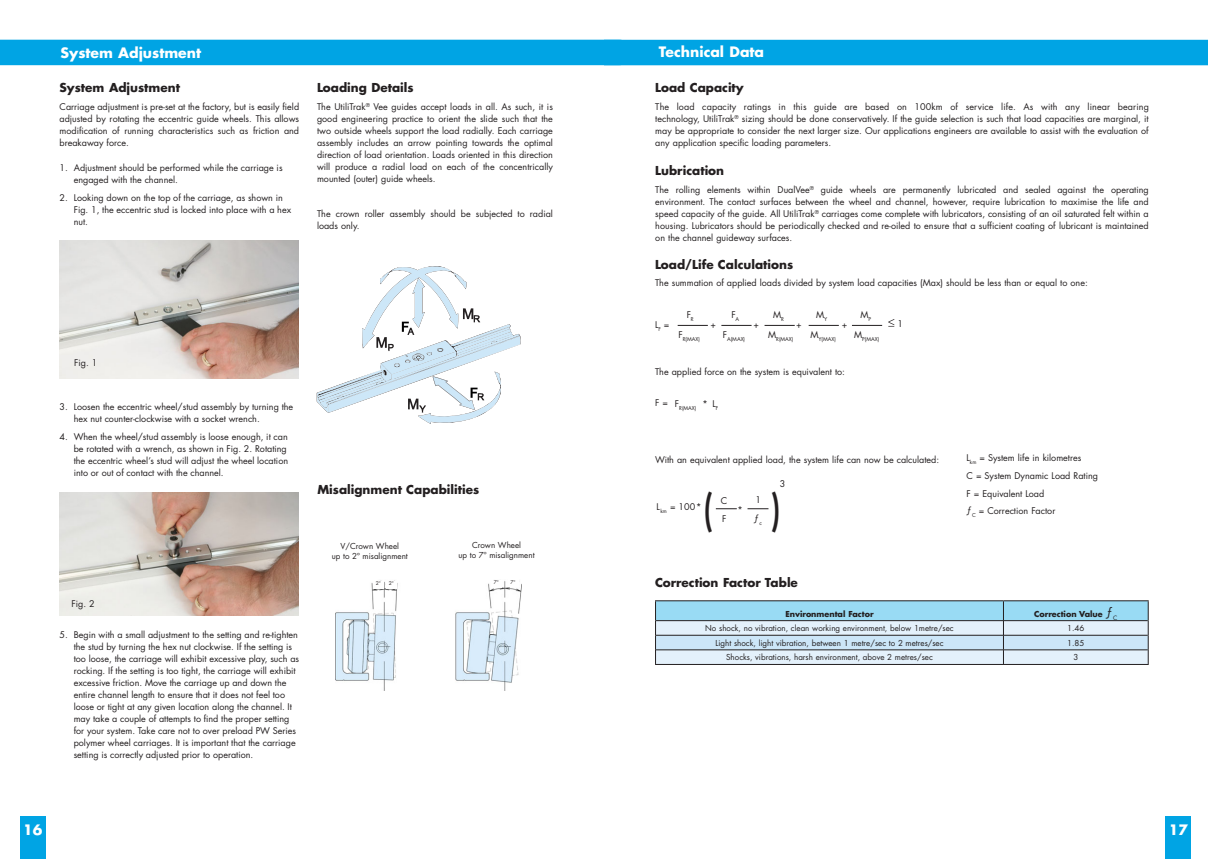
<style>
.page{position:relative;width:1208px;height:859px;background:#fff}
.page>*{position:absolute;margin:0;border:0;box-sizing:border-box;transform-origin:0 0}
.t1{font:40px "Futura Std";color:#231f20}
.t2{font:700 14px "Futura LT Pro";color:#fff}
.t3{font:700 12px "Futura LT Pro";color:#231f20}
.t4{font:9px/12px "Futura Std";color:#231f20}
.t5{font:8px/10.7px "Futura Std";color:#231f20;text-align:center}
.t6{font:700 8px "Futura LT Pro";color:#231f20}
.t7{font:5.2px "Futura Std";color:#231f20}
.t8{font:5px "Futura Std";color:#231f20}
.s1{font-family:"Futura Std";font-weight:400;font-size:12px}
</style>
<div class="page">
<div style="left:1165px;top:816px;width:26px;height:43px;background:#00a4e4"></div>
<div style="left:20px;top:816px;width:25px;height:43px;background:#00a4e4"></div>
<img style="left:60px;top:240px;width:238px;height:138px">
<img style="left:60px;top:493px;width:238px;height:123px">
<div style="left:0;top:40px;width:1208px;height:25px;background:#00a4e4"></div>
<img style="left:336px;top:580px;width:185px;height:110px">
<svg style="left:716px;top:508px;width:21px;height:1px"></svg>
<svg style="left:747px;top:508px;width:21px;height:1px"></svg>
<hr style="left:655px;top:600px;width:348px;height:1px;background:#231f20">
<hr style="left:1003px;top:600px;width:145px;height:1px;background:#231f20">
<svg style="left:655px;top:601px;width:493px;height:63px;background:#bddbeb"></svg>
<hr style="left:655px;top:664px;width:493px;height:1px;background:#231f20">
<hr style="left:677px;top:325px;width:31px;height:1px;background:#231f20">
<hr style="left:721px;top:325px;width:30px;height:1px;background:#231f20">
<hr style="left:764px;top:325px;width:30px;height:1px;background:#231f20">
<hr style="left:808px;top:325px;width:31px;height:1px;background:#231f20">
<hr style="left:852px;top:325px;width:30px;height:1px;background:#231f20">
<svg style="left:888px;top:319px;width:6px;height:8px"></svg>
<div style="left:373px;top:581px;width:10px;height:7px;background:#fff"></div>
<div style="left:386px;top:581px;width:10px;height:7px;background:#fff"></div>
<div style="left:491px;top:580px;width:10px;height:7px;background:#fff"></div>
<div style="left:508px;top:580px;width:10px;height:7px;background:#fff"></div>
<svg style="left:317px;top:266px;width:203px;height:158px"></svg>
<h2 class="t2" style="left:61px;top:47px;width:142px">System Adjustment</h2>
<h3 class="t3" style="left:60px;top:82px;width:122px">System Adjustment</h3>
<p class="t4" style="left:60px;top:101px;width:241px;text-align:justify">Carriage adjustment is pre-set at the factory, but is easily field adjusted by rotating the eccentric guide wheels. This allows modification of running characteristics such as friction and breakaway force.</p>
<p class="t4" style="left:74px;top:162px;width:210px;text-indent:-14px">1. Adjustment should be performed while the carriage is engaged with the channel.</p>
<p class="t4" style="left:74px;top:192px;width:219px;text-indent:-14px">2. Looking down on the top of the carriage, as shown in<br>Fig. 1, the eccentric stud is locked into place with a hex nut.</p>
<h3 class="t3" style="left:317px;top:82px;width:98px">Loading Details</h3>
<p class="t4" style="left:317px;top:101px;width:237px;text-align:justify">The UtiliTrak<sup>®</sup> Vee guides accept loads in all. As such, it is good engineering practice to orient the slide such that the two outside wheels support the load radially. Each carriage assembly includes an arrow pointing towards the optimal direction of load orientation. Loads oriented in this direction will produce a radial load on each of the concentrically mounted (outer) guide wheels.</p>
<p class="t4" style="left:317px;top:208px;width:237px">The crown roller assembly should be subjected to radial loads only.</p>
<p class="t4" style="left:74px;top:358px;width:24px">Fig. 1</p>
<p class="t4" style="left:74px;top:402px;width:221px;text-indent:-14px">3. Loosen the eccentric wheel/stud assembly by turning the hex nut counter-clockwise with a socket wrench.</p>
<p class="t4" style="left:74px;top:431px;width:216px;text-indent:-14px">4. When the wheel/stud assembly is loose enough, it can be rotated with a wrench, as shown in Fig. 2. Rotating the eccentric wheel’s stud will adjust the wheel location into or out of contact with the channel.</p>
<p class="t4" style="left:72px;top:598px;width:24px">Fig. 2</p>
<p class="t4" style="left:74px;top:629px;width:227px;text-indent:-14px">5. Begin with a small adjustment to the setting and re-tighten the stud by turning the hex nut clockwise. If the setting is too loose, the carriage will exhibit excessive play, such as rocking. If the setting is too tight, the carriage will exhibit excessive friction. Move the carriage up and down the entire channel length to ensure that it does not feel too loose or tight at any given location along the channel. It may take a couple of attempts to find the proper setting for your system. Take care not to over preload PW Series polymer wheel carriages. It is important that the carriage setting is correctly adjusted prior to operation.</p>
<h3 class="t3" style="left:317px;top:484px;width:163px">Misalignment Capabilities</h3>
<p class="t5" style="left:332px;top:541px;width:78px">V/Crown Wheel<br>up to 2º misalignment</p>
<p class="t5" style="left:458px;top:540px;width:78px">Crown Wheel<br>up to 7º misalignment</p>
<p class="t8" style="left:376px;top:581px;width:7px">2°</p>
<p class="t8" style="left:389px;top:581px;width:7px">2°</p>
<p class="t8" style="left:494px;top:580px;width:7px">7°</p>
<p class="t8" style="left:510px;top:580px;width:7px">7°</p>
<h2 class="t2" style="left:659px;top:46px;width:107px">Technical Data</h2>
<h3 class="t3" style="left:655px;top:82px;width:90px">Load Capacity</h3>
<p class="t4" style="left:655px;top:101px;width:495px;text-align:justify">The load capacity ratings in this guide are based on 100km of service life. As with any linear bearing technology, UtiliTrak<sup>®</sup> sizing should be done conservatively. If the guide selection is such that load capacities are marginal, it may be appropriate to consider the next larger size. Our applications engineers are available to assist with the evaluation of any application specific loading parameters.</p>
<h3 class="t3" style="left:655px;top:165px;width:70px">Lubrication</h3>
<p class="t4" style="left:655px;top:184px;width:495px;text-align:justify">The rolling elements within DualVee<sup>®</sup> guide wheels are permanently lubricated and sealed against the operating environment. The contact surfaces between the wheel and channel, however, require lubrication to maximise the life and speed capacity of the guide. All UtiliTrak<sup>®</sup> carriages come complete with lubricators, consisting of an oil saturated felt within a housing. Lubricators should be periodically checked and re-oiled to ensure that a sufficient coating of lubricant is maintained on the channel guideway surfaces.</p>
<h3 class="t3" style="left:655px;top:259px;width:140px">Load/Life Calculations</h3>
<p class="t4" style="left:655px;top:278px;width:434px">The summation of applied loads divided by system load capacities (Max) should be less than or equal to one:</p>
<p class="t4" style="left:655px;top:319px;width:16px">L<sub>F</sub> =</p>
<p class="t4" style="left:655px;top:366px;width:191px">The applied force on the system is equivalent to:</p>
<p class="t4" style="left:686px;top:309px;width:9px">F<sub>R</sub></p>
<p class="t4" style="left:731px;top:309px;width:9px">F<sub>A</sub></p>
<p class="t4" style="left:773px;top:309px;width:12px">M<sub>R</sub></p>
<p class="t4" style="left:816px;top:309px;width:13px">M<sub>Y</sub></p>
<p class="t4" style="left:860px;top:309px;width:12px">M<sub>P</sub></p>
<p class="t7" style="left:678px;top:336px;width:23px"><sup>F</sup>R(MAX)</p>
<p class="t7" style="left:723px;top:336px;width:24px"><sup>F</sup>A(MAX)</p>
<p class="t7" style="left:768px;top:336px;width:27px"><sup>M</sup>R(MAX)</p>
<p class="t7" style="left:810px;top:336px;width:27px"><sup>M</sup>Y(MAX)</p>
<p class="t7" style="left:854px;top:336px;width:27px"><sup>M</sup>P(MAX)</p>
<p class="t4" style="left:710px;top:320px;width:7px">+</p>
<p class="t4" style="left:753px;top:320px;width:7px">+</p>
<p class="t4" style="left:796px;top:320px;width:7px">+</p>
<p class="t4" style="left:841px;top:320px;width:7px">+</p>
<p class="t4" style="left:897px;top:318px;width:7px">1</p>
<p class="t4" style="left:655px;top:397px;width:14px">F =</p>
<p class="t4" style="left:702px;top:398px;width:7px">*</p>
<p class="t7" style="left:675px;top:405px;width:23px"><sup>F</sup>R(MAX)</p>
<p class="t4" style="left:712px;top:398px;width:7px">L<sub>F</sub></p>
<p class="t4" style="left:655px;top:454px;width:286px">With an equivalent applied load, the system life can now be calculated:</p>
<p class="t4" style="left:779px;top:478px;width:7px">3</p>
<p class="t4" style="left:656px;top:501px;width:47px">L <sub>km</sub> = 100*</p>
<h1 class="t1" style="left:702px;top:491px;width:13px">(</h1>
<h1 class="t1" style="left:771px;top:491px;width:13px">)</h1>
<p class="t4" style="left:721px;top:495px;width:8px">C</p>
<p class="t4" style="left:755px;top:494px;width:7px">1</p>
<p class="t4" style="left:722px;top:513px;width:6px">F</p>
<p class="t4" style="left:754px;top:513px;width:10px">ƒ<sub>c</sub></p>
<p class="t4" style="left:737px;top:504px;width:7px">*</p>
<h3 class="t3" style="left:655px;top:577px;width:144px">Correction Factor Table</h3>
<p class="t4" style="left:966px;top:450px;width:133px;line-height:17.7px">L<sub>km</sub> = System life in kilometres<br>C = System Dynamic Load Rating<br>F = Equivalent Load<br>ƒ<sub>C</sub> = Correction Factor</p>
<p class="t6" style="left:785px;top:610px;width:90px">Environmental Factor</p>
<p class="t6" style="left:1034px;top:610px;width:85px">Correction Value <span class="s1">ƒ</span><sub>C</sub></p>
<p class="t5" style="left:705px;top:624px;width:250px">No shock, no vibration, clean working environment, below 1metre/sec</p>
<p class="t5" style="left:1067px;top:624px;width:19px">1.46</p>
<p class="t5" style="left:715px;top:638px;width:230px">Light shock, light vibration, between 1 metre/sec to 2 metres/sec</p>
<p class="t5" style="left:1067px;top:638px;width:19px">1.85</p>
<p class="t5" style="left:726px;top:653px;width:208px">Shocks, vibrations, harsh environment, above 2 metres/sec</p>
<p class="t5" style="left:1073px;top:653px;width:6px">3</p>
<h2 class="t2" style="left:23px;top:823px;width:21px">16</h2>
<h2 class="t2" style="left:1168px;top:823px;width:21px">17</h2>
</div>
